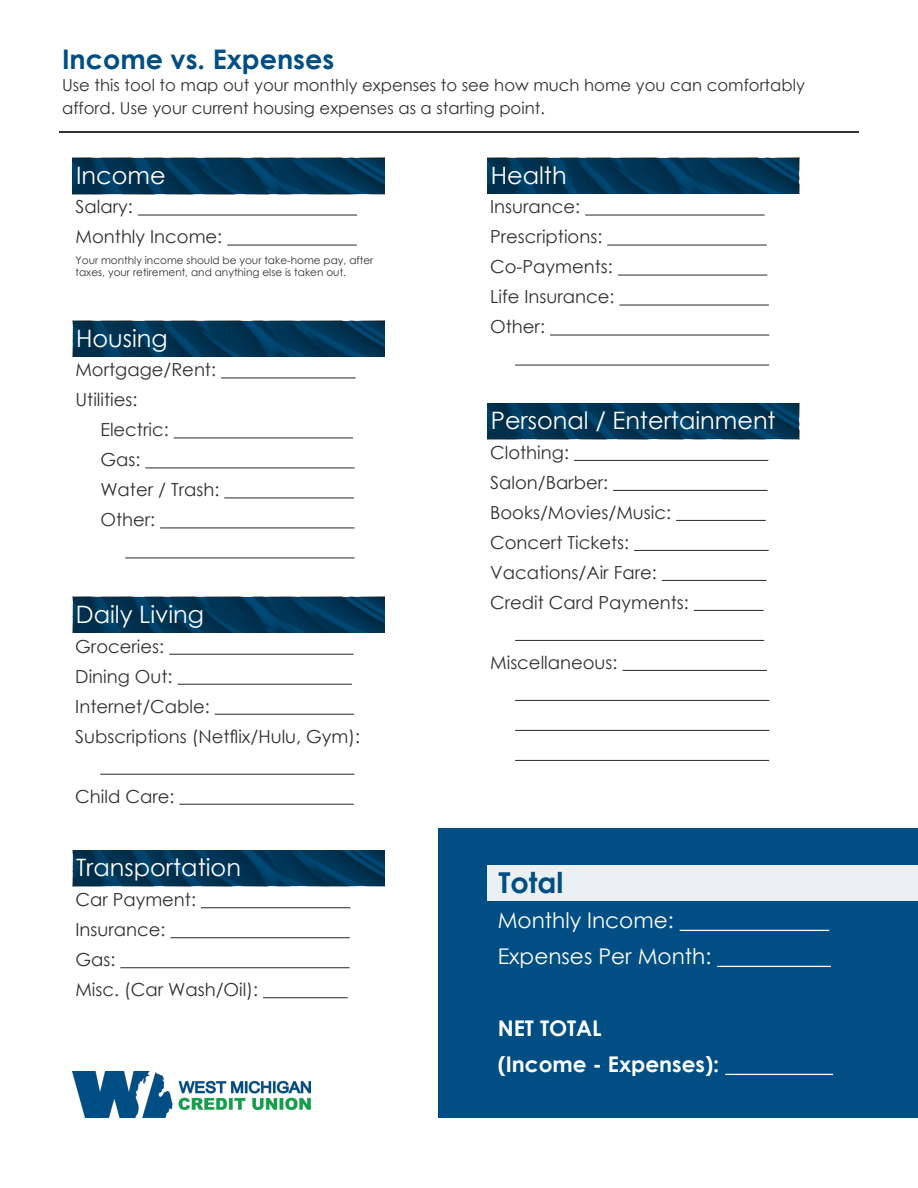
<style>
.page{position:relative;width:918px;height:1188px;background:#fff}
.page>*{position:absolute;margin:0;border:0;box-sizing:border-box;transform-origin:0 0}
.t1{font:700 28.8px "Century Gothic";color:#004e83}
.t2{font:700 27px "Century Gothic";color:#004e83}
.t3{font:24px "Century Gothic";color:#fff}
.t4{font:21.6px "Century Gothic";color:#fff}
.t5{font:700 21.6px "Century Gothic";color:#fff}
.t6{font:18px "Century Gothic";color:#323232}
.t7{font:16.5px/22.5px "Century Gothic";color:#323232}
.t8{font:10.5px/12px "Century Gothic";color:#323232}
</style>
<div class="page">
<hr style="left:59px;top:131px;width:800px;height:2px;background:#323232">
<svg style="left:73px;top:158px;width:312px;height:36px;background:#003657"></svg>
<img style="left:73px;top:320px;width:311px;height:1px">
<hr style="left:138px;top:215px;width:219px;height:1px;background:#323232">
<hr style="left:227px;top:245px;width:130px;height:1px;background:#323232">
<svg style="left:73px;top:321px;width:312px;height:36px;background:#003657"></svg>
<hr style="left:221px;top:377px;width:135px;height:1px;background:#323232">
<hr style="left:174px;top:437px;width:179px;height:1px;background:#323232">
<hr style="left:145px;top:467px;width:210px;height:1px;background:#323232">
<hr style="left:224px;top:497px;width:130px;height:1px;background:#323232">
<hr style="left:160px;top:527px;width:195px;height:1px;background:#323232">
<hr style="left:125px;top:557px;width:230px;height:1px;background:#323232">
<svg style="left:73px;top:597px;width:312px;height:36px;background:#003657"></svg>
<hr style="left:169px;top:654px;width:185px;height:1px;background:#323232">
<hr style="left:178px;top:684px;width:174px;height:1px;background:#323232">
<hr style="left:215px;top:714px;width:139px;height:1px;background:#323232">
<hr style="left:100px;top:774px;width:254px;height:1px;background:#323232">
<hr style="left:179px;top:804px;width:175px;height:1px;background:#323232">
<img style="left:73px;top:886px;width:311px;height:1px">
<svg style="left:73px;top:850px;width:312px;height:36px;background:#003657"></svg>
<hr style="left:201px;top:907px;width:150px;height:1px;background:#323232">
<hr style="left:170px;top:937px;width:180px;height:1px;background:#323232">
<hr style="left:120px;top:967px;width:230px;height:1px;background:#323232">
<hr style="left:263px;top:997px;width:85px;height:1px;background:#323232">
<svg style="left:488px;top:158px;width:312px;height:36px;background:#003657"></svg>
<img style="left:487px;top:403px;width:313px;height:37px">
<hr style="left:585px;top:215px;width:180px;height:1px;background:#323232">
<hr style="left:607px;top:245px;width:160px;height:1px;background:#323232">
<hr style="left:618px;top:275px;width:149px;height:1px;background:#323232">
<hr style="left:619px;top:305px;width:150px;height:1px;background:#323232">
<hr style="left:550px;top:335px;width:219px;height:1px;background:#323232">
<hr style="left:515px;top:365px;width:254px;height:1px;background:#323232">
<svg style="left:488px;top:403px;width:312px;height:36px;background:#003657"></svg>
<hr style="left:574px;top:460px;width:194px;height:1px;background:#323232">
<hr style="left:613px;top:490px;width:155px;height:1px;background:#323232">
<hr style="left:676px;top:520px;width:90px;height:1px;background:#323232">
<hr style="left:634px;top:550px;width:135px;height:1px;background:#323232">
<hr style="left:662px;top:580px;width:104px;height:1px;background:#323232">
<hr style="left:694px;top:610px;width:70px;height:1px;background:#323232">
<hr style="left:515px;top:640px;width:249px;height:1px;background:#323232">
<hr style="left:623px;top:670px;width:144px;height:1px;background:#323232">
<hr style="left:515px;top:700px;width:254px;height:1px;background:#323232">
<hr style="left:515px;top:730px;width:254px;height:1px;background:#323232">
<hr style="left:515px;top:760px;width:254px;height:1px;background:#323232">
<div style="left:438px;top:828px;width:480px;height:290px;background:#004e83"></div>
<div style="left:487px;top:865px;width:431px;height:36px;background:#eaf0f4"></div>
<hr style="left:680px;top:930px;width:149px;height:1px;background:#fff">
<hr style="left:717px;top:966px;width:114px;height:1px;background:#fff">
<hr style="left:725px;top:1074px;width:108px;height:1px;background:#fff">
<img style="left:73px;top:1071px;width:237px;height:47px">
<p class="t2" style="left:62px;top:39px;width:274px">Income vs. Expenses</p>
<p class="t7" style="left:62px;top:74px;width:744px">Use this tool to map out your monthly expenses to see how much home you can comfortably afford. Use your current housing expenses as a starting point.</p>
<p class="t3" style="left:76px;top:158px;width:91px">Income</p>
<p class="t6" style="left:76px;top:194px;width:59px">Salary:</p>
<p class="t6" style="left:76px;top:224px;width:148px">Monthly Income:</p>
<p class="t8" style="left:76px;top:254px;width:299px">Your monthly income should be your take-home pay, after taxes, your retirement, and anything else is taken out.</p>
<p class="t3" style="left:76px;top:321px;width:93px">Housing</p>
<p class="t6" style="left:75px;top:357px;width:142px">Mortgage/Rent:</p>
<p class="t6" style="left:75px;top:387px;width:64px">Utilities:</p>
<p class="t6" style="left:100px;top:417px;width:70px">Electric:</p>
<p class="t6" style="left:100px;top:447px;width:41px">Gas:</p>
<p class="t6" style="left:100px;top:477px;width:120px">Water / Trash:</p>
<p class="t6" style="left:100px;top:507px;width:56px">Other:</p>
<p class="t3" style="left:76px;top:597px;width:130px">Daily Living</p>
<p class="t6" style="left:75px;top:633px;width:90px">Groceries:</p>
<p class="t6" style="left:75px;top:663px;width:99px">Dining Out:</p>
<p class="t6" style="left:75px;top:693px;width:136px">Internet/Cable:</p>
<p class="t6" style="left:75px;top:723px;width:286px">Subscriptions (Netflix/Hulu, Gym):</p>
<p class="t6" style="left:75px;top:783px;width:101px">Child Care:</p>
<p class="t3" style="left:76px;top:851px;width:166px">Transportation</p>
<p class="t6" style="left:75px;top:887px;width:122px">Car Payment:</p>
<p class="t6" style="left:75px;top:917px;width:91px">Insurance:</p>
<p class="t6" style="left:75px;top:947px;width:41px">Gas:</p>
<p class="t6" style="left:75px;top:977px;width:184px">Misc. (Car Wash/Oil):</p>
<p class="t3" style="left:491px;top:158px;width:77px">Health</p>
<p class="t6" style="left:490px;top:194px;width:91px">Insurance:</p>
<p class="t6" style="left:490px;top:224px;width:114px">Prescriptions:</p>
<p class="t6" style="left:490px;top:254px;width:124px">Co-Payments:</p>
<p class="t6" style="left:490px;top:284px;width:126px">Life Insurance:</p>
<p class="t6" style="left:490px;top:314px;width:56px">Other:</p>
<p class="t3" style="left:491px;top:404px;width:286px">Personal / Entertainment</p>
<p class="t6" style="left:490px;top:440px;width:80px">Clothing:</p>
<p class="t6" style="left:490px;top:470px;width:119px">Salon/Barber:</p>
<p class="t6" style="left:490px;top:500px;width:182px">Books/Movies/Music:</p>
<p class="t6" style="left:490px;top:530px;width:140px">Concert Tickets:</p>
<p class="t6" style="left:490px;top:560px;width:168px">Vacations/Air Fare:</p>
<p class="t6" style="left:490px;top:590px;width:200px">Credit Card Payments:</p>
<p class="t6" style="left:490px;top:650px;width:129px">Miscellaneous:</p>
<p class="t1" style="left:498px;top:860px;width:67px">Total</p>
<p class="t4" style="left:498px;top:905px;width:178px">Monthly Income:</p>
<p class="t4" style="left:498px;top:941px;width:215px">Expenses Per Month:</p>
<p class="t5" style="left:498px;top:1012px;width:106px">NET TOTAL</p>
<p class="t5" style="left:498px;top:1048px;width:223px">(Income - Expenses):</p>
</div>
